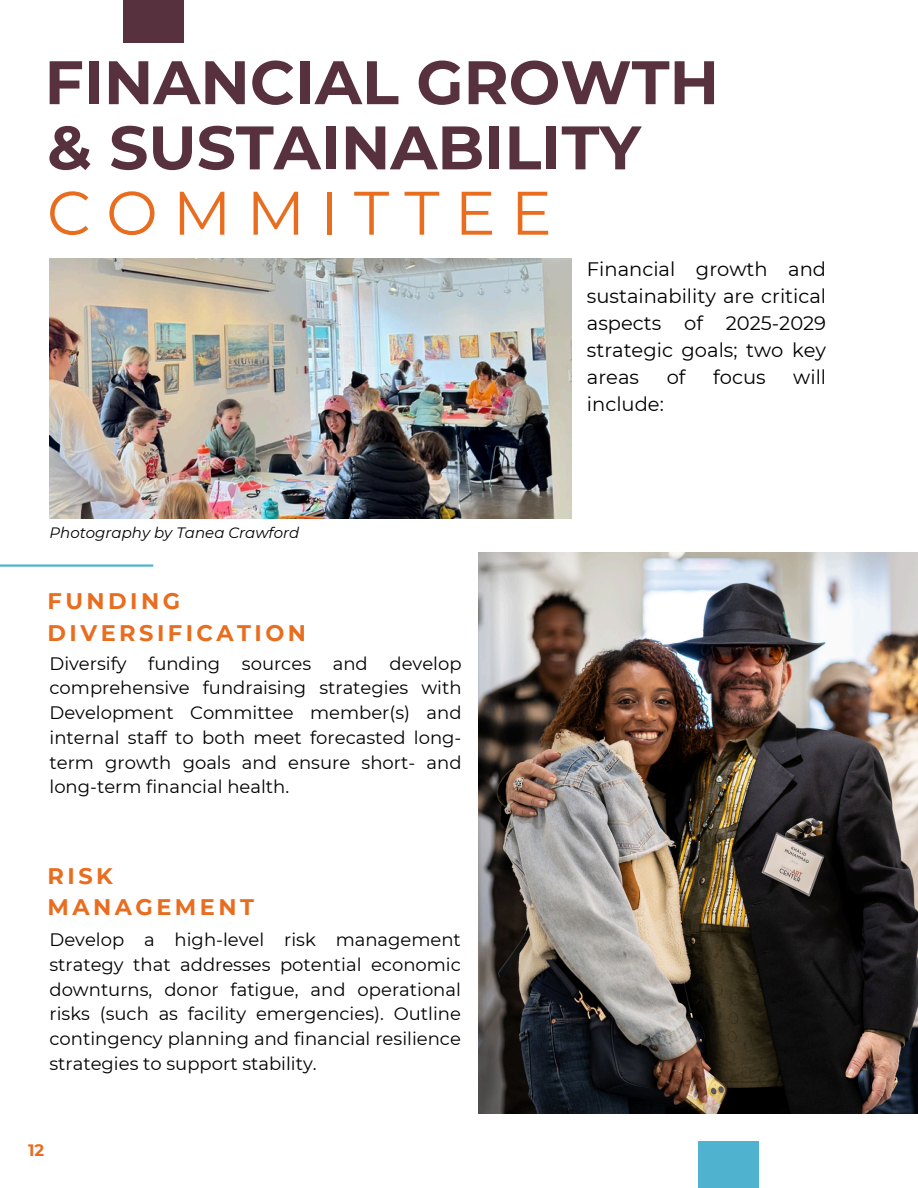
<style>
.page{position:relative;width:918px;height:1188px;background:#fff}
.page>*{position:absolute;margin:0;border:0;box-sizing:border-box;transform-origin:0 0}
.t1{font:700 61.35px "Montserrat";color:#58313e}
.t2{font:61.35px "Montserrat";letter-spacing:.245em;color:#e86d1f}
.t3{font:700 22.5px/31.5px "Montserrat";letter-spacing:.155em;color:#e86d1f}
.t4{font:19.5px/27px "Montserrat";color:#000;text-align:justify}
.t5{font:18px/24.8px "Montserrat";color:#000;text-align:justify}
.t6{font:700 16.5px "Montserrat";color:#e86d1f}
.t7{font:italic 15px "Montserrat";color:#000}
</style>
<div class="page">
<div style="left:123px;top:0;width:61px;height:42px;background:#58313e"></div>
<div style="left:698px;top:1141px;width:61px;height:47px;background:#4fb3cf"></div>
<hr style="left:0;top:564px;width:153px;height:3px;background:#4fb3cf">
<img style="left:50px;top:259px;width:522px;height:260px">
<img style="left:479px;top:552px;width:439px;height:561px">
<p class="t1" style="left:45px;top:45px;width:676px">FINANCIAL GROWTH</p>
<h1 class="t1" style="left:47px;top:110px;width:595px">&amp; SUSTAINABILITY</h1>
<h1 class="t2" style="left:47px;top:175px;width:506px">COMMITTEE</h1>
<p class="t4" style="left:587px;top:256px;width:241px">Financial growth and sustainability are critical aspects of 2025-2029 strategic goals; two key areas</p>
<p class="t4" style="left:667px;top:364px;width:20px">of</p>
<p class="t4" style="left:713px;top:364px;width:54px">focus</p>
<p class="t4" style="left:793px;top:364px;width:34px">will</p>
<p class="t4" style="left:587px;top:391px;width:78px">include:</p>
<p class="t7" style="left:50px;top:523px;width:251px">Photography by Tanea Crawford</p>
<p class="t3" style="left:48px;top:586px;width:260px">FUNDING<br>DIVERSIFICATION</p>
<p class="t5" style="left:50px;top:651px;width:414px">Diversify funding sources and develop comprehensive fundraising strategies with Development Committee member(s) and internal staff to both meet forecasted long&shy;term growth goals and ensure short- and long-term financial health.</p>
<p class="t3" style="left:48px;top:860px;width:208px">RISK<br>MANAGEMENT</p>
<p class="t5" style="left:50px;top:927px;width:413px">Develop a high-level risk management strategy that addresses potential economic downturns, donor fatigue, and operational risks (such as facility emergencies). Outline contingency planning and financial resilience strategies to support stability.</p>
<p class="t6" style="left:28px;top:1140px;width:18px">12</p>
</div>
